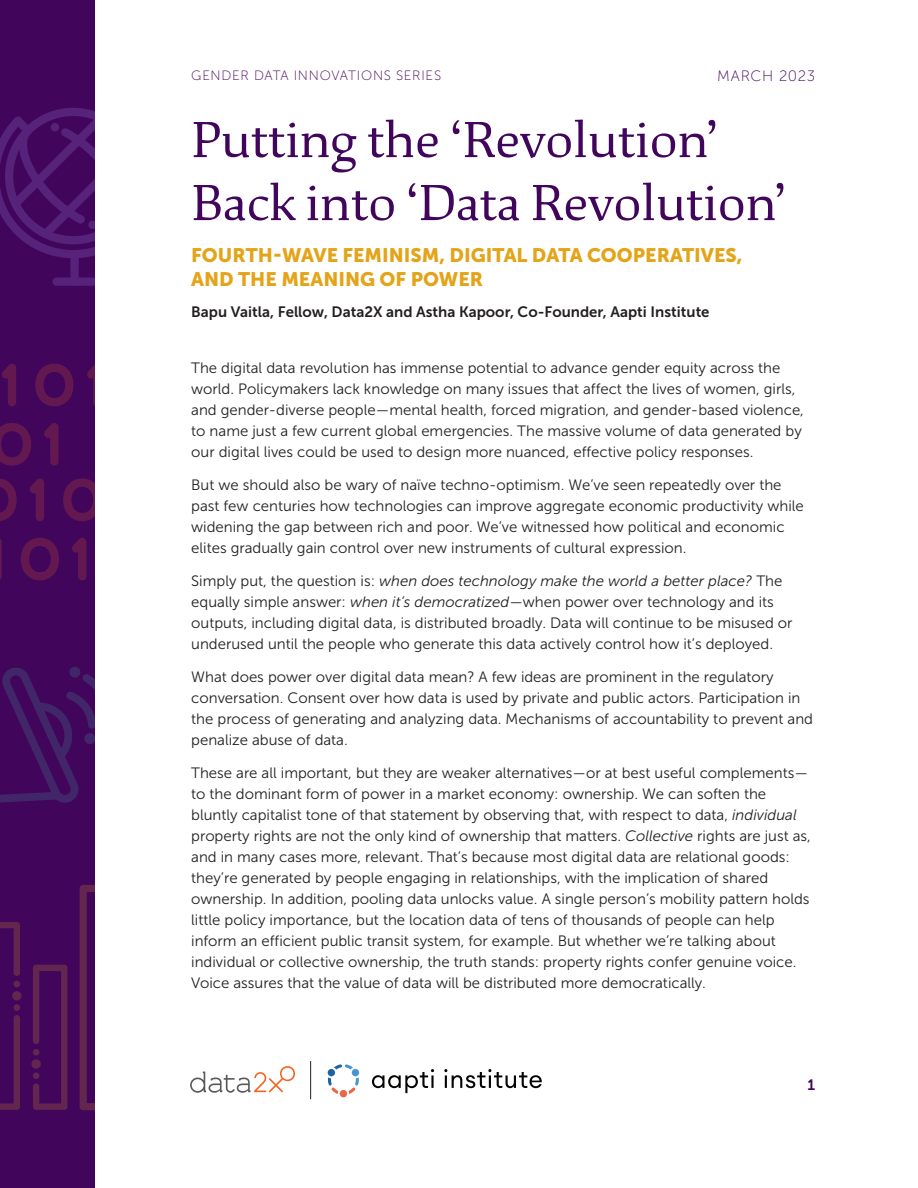
<style>
.page{position:relative;width:918px;height:1188px;background:#fff}
.page>*{position:absolute;margin:0;border:0;box-sizing:border-box;transform-origin:0 0}
.Text______10_14__Mus{font:54px/63px "Study";letter-spacing:-.01em;color:#41065c}
.Text______10_14__Mus-2{font:19.5px/24px "Museo Sans 900";color:#e4a419}
.Text______10_14__Mus-3{font:15px/21px "Museo Sans 300";color:#231f20}
.Text______10_14__Mus-4{font:15px "Museo Sans 700";color:#231f20}
.Text______10_14__Mus-5{font:15px "Museo Sans 100";letter-spacing:.045em;color:#41065c}
.Text______10_14__Mus-6{font:15px "Museo Sans 700";color:#41065c}
.Text______10_14__Mus-7{font:13.5px "Museo Sans 100";letter-spacing:.055em;color:#41065c}
.s1{font-style:italic}
</style>
<div class="page">
<svg style="left:190px;top:1066px;width:105px;height:27px"></svg>
<svg style="left:372px;top:1069px;width:62px;height:24px"></svg>
<svg style="left:444px;top:1069px;width:98px;height:19px"></svg>
<svg style="left:328px;top:1064px;width:31px;height:30px"></svg>
<div style="left:340px;top:1090px;width:7px;height:7px;background:#ea6645;border-radius:50%"></div>
<hr style="left:310px;top:1061px;width:1px;height:38px;background:#231f20">
<div style="left:0;top:0;width:94px;height:1188px;background:#41065c"></div>
<svg style="left:35px;top:364px;width:38px;height:42px"></svg>
<svg style="left:44px;top:423px;width:15px;height:43px"></svg>
<svg style="left:2px;top:364px;width:14px;height:42px"></svg>
<svg style="left:87px;top:366px;width:7px;height:38px"></svg>
<svg style="left:0;top:423px;width:31px;height:43px"></svg>
<div style="left:70px;top:250px;width:9px;height:36px;background:#56227a;border-radius:4px"></div>
<svg style="left:53px;top:278px;width:41px;height:8px"></svg>
<svg style="left:0;top:108px;width:94px;height:150px"></svg>
<svg style="left:0;top:479px;width:17px;height:42px"></svg>
<svg style="left:0;top:539px;width:2px;height:40px"></svg>
<svg style="left:63px;top:478px;width:31px;height:43px"></svg>
<svg style="left:72px;top:538px;width:14px;height:42px"></svg>
<svg style="left:30px;top:478px;width:14px;height:43px"></svg>
<svg style="left:21px;top:538px;width:38px;height:42px"></svg>
<svg style="left:0;top:667px;width:94px;height:136px"></svg>
<svg style="left:0;top:922px;width:20px;height:188px"></svg>
<div style="left:14px;top:1004px;width:6px;height:7px;background:#63264f;border-radius:50%"></div>
<svg style="left:80px;top:885px;width:14px;height:225px"></svg>
<svg style="left:33px;top:965px;width:34px;height:145px"></svg>
<svg style="left:31px;top:1059px;width:10px;height:10px"></svg>
<div style="left:33px;top:1049px;width:6px;height:7px;background:#63264f;border-radius:50%"></div>
<div style="left:33px;top:1072px;width:6px;height:7px;background:#63264f;border-radius:50%"></div>
<p class="Text______10_14__Mus-7" style="left:191px;top:68px;width:251px">GENDER DATA INNOVATIONS SERIES</p>
<p class="Text______10_14__Mus-5" style="left:717px;top:68px;width:100px">MARCH 2023</p>
<p class="Text______10_14__Mus" style="left:191px;top:109px;width:597px">Putting the ‘Revolution’<br>Back into ‘Data Revolution’</p>
<p class="Text______10_14__Mus-2" style="left:191px;top:243px;width:553px">FOURTH-WAVE FEMINISM, DIGITAL DATA COOPERATIVES,<br>AND THE MEANING OF POWER</p>
<p class="Text______10_14__Mus-4" style="left:191px;top:303px;width:520px">Bapu Vaitla, Fellow, Data2X and Astha Kapoor, Co-Founder, Aapti Institute</p>
<p class="Text______10_14__Mus-3" style="left:191px;top:358px;width:614px">The digital data revolution has immense potential to advance gender equity across the world. Policymakers lack knowledge on many issues that affect the lives of women, girls, and gender-diverse people—mental health, forced migration, and gender-based violence, to name just a few current global emergencies. The massive volume of data generated by our digital lives could be used to design more nuanced, effective policy responses.</p>
<p class="Text______10_14__Mus-3" style="left:191px;top:475px;width:614px">But we should also be wary of naïve techno-optimism. We’ve seen repeatedly over the past few centuries how technologies can improve aggregate economic productivity while widening the gap between rich and poor. We’ve witnessed how political and economic elites gradually gain control over new instruments of cultural expression.</p>
<p class="Text______10_14__Mus-3" style="left:191px;top:571px;width:603px">Simply put, the question is: <span class="s1">when does technology make the world a better place?</span> The equally simple answer: <span class="s1">when it’s democratized</span>—when power over technology and its outputs, including digital data, is distributed broadly. Data will continue to be misused or underused until the people who generate this data actively control how it’s deployed.</p>
<p class="Text______10_14__Mus-3" style="left:191px;top:667px;width:623px">What does power over digital data mean? A few ideas are prominent in the regulatory conversation. Consent over how data is used by private and public actors. Participation in the process of generating and analyzing data. Mechanisms of accountability to prevent and penalize abuse of data.</p>
<p class="Text______10_14__Mus-3" style="left:191px;top:763px;width:621px">These are all important, but they are weaker alternatives—or at best useful complements— to the dominant form of power in a market economy: ownership. We can soften the bluntly capitalist tone of that statement by observing that, with respect to data, <span class="s1">individual </span>property rights are not the only kind of ownership that matters. <span class="s1">Collective</span> rights are just as, and in many cases more, relevant. That’s because most digital data are relational goods: they’re generated by people engaging in relationships, with the implication of shared ownership. In addition, pooling data unlocks value. A single person’s mobility pattern holds little policy importance, but the location data of tens of thousands of people can help inform an efficient public transit system, for example. But whether we’re talking about individual or collective ownership, the truth stands: property rights confer genuine voice.<br>Voice assures that the value of data will be distributed more democratically.</p>
<p class="Text______10_14__Mus-6" style="left:808px;top:1077px;width:9px">1</p>
</div>
